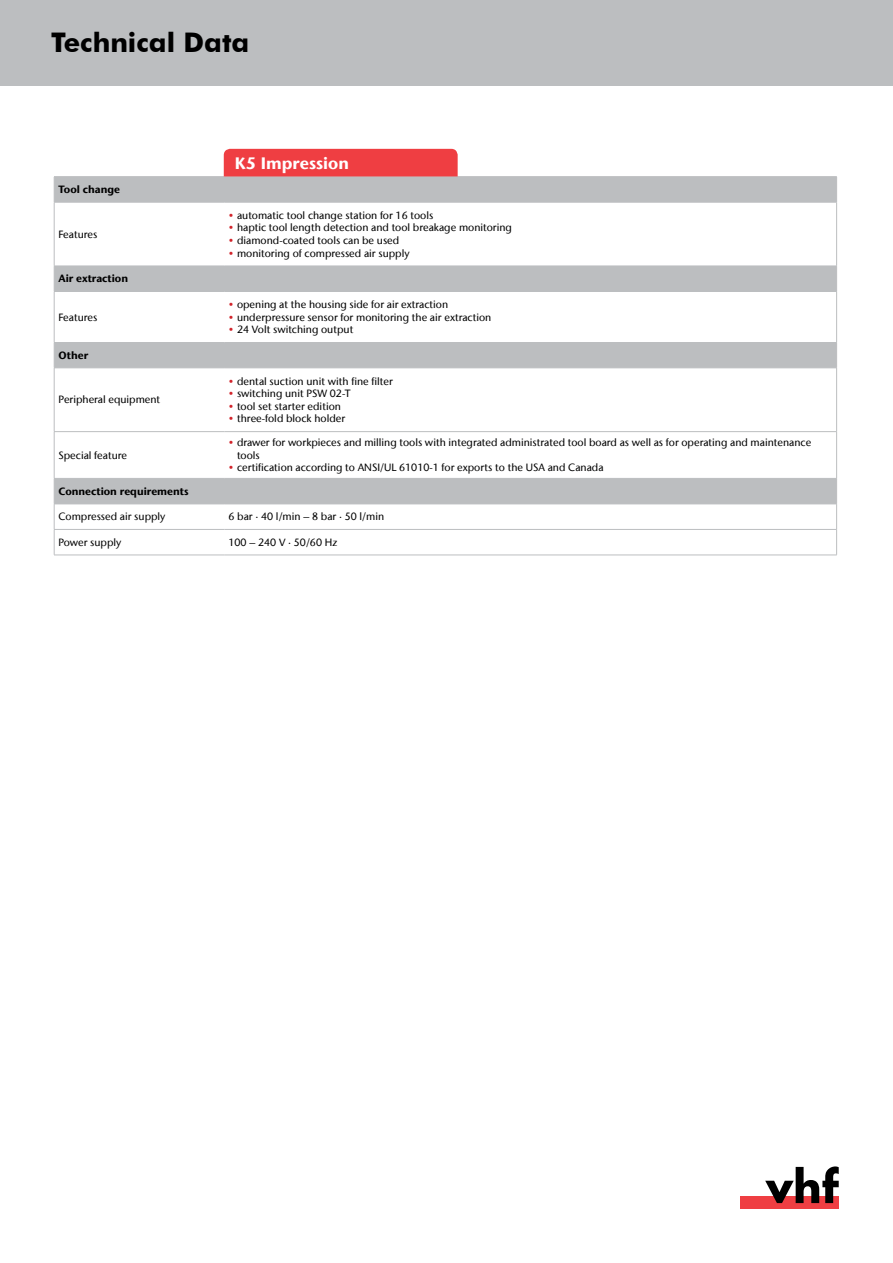
<style>
.page{position:relative;width:893px;height:1263px;background:#fff}
.page>*{position:absolute;margin:0;border:0;box-sizing:border-box;transform-origin:0 0}
.t1{font:700 27px "Futura BT";color:#000}
.t2{font:700 16.5px "Stone Sans IIITC Com";color:#fff}
.t3{font:500 10.5px/12.6px "Stone Sans IIITC Com";color:#000}
.t4{font:700 10.5px "Stone Sans IIITC Com";color:#000}
.s1{color:#d2232a}
</style>
<div class="page">
<div style="left:741px;top:1196px;width:98px;height:13px;background:#ef3e42"></div>
<svg style="left:765px;top:1166px;width:74px;height:37px"></svg>
<div style="left:0;top:0;width:893px;height:85px;background:#bcbec0"></div>
<svg style="left:55px;top:267px;width:781px;height:101px"></svg>
<hr style="left:54px;top:202px;width:170px;height:1px;background:#bcbec0">
<hr style="left:54px;top:202px;width:1px;height:64px;background:#bcbec0">
<hr style="left:54px;top:266px;width:170px;height:1px;background:#bcbec0">
<svg style="left:54px;top:267px;width:1px;height:24px"></svg>
<hr style="left:54px;top:291px;width:170px;height:1px;background:#bcbec0">
<hr style="left:54px;top:292px;width:1px;height:50px;background:#bcbec0">
<hr style="left:54px;top:342px;width:170px;height:1px;background:#bcbec0">
<svg style="left:54px;top:343px;width:1px;height:25px"></svg>
<hr style="left:54px;top:368px;width:170px;height:1px;background:#bcbec0">
<hr style="left:54px;top:368px;width:1px;height:63px;background:#bcbec0">
<hr style="left:54px;top:431px;width:170px;height:1px;background:#bcbec0">
<hr style="left:54px;top:432px;width:1px;height:46px;background:#bcbec0">
<hr style="left:54px;top:555px;width:170px;height:1px;background:#bcbec0">
<hr style="left:224px;top:202px;width:613px;height:1px;background:#bcbec0">
<hr style="left:836px;top:202px;width:1px;height:64px;background:#bcbec0">
<hr style="left:224px;top:266px;width:613px;height:1px;background:#bcbec0">
<svg style="left:836px;top:267px;width:1px;height:24px"></svg>
<hr style="left:224px;top:291px;width:613px;height:1px;background:#bcbec0">
<hr style="left:836px;top:292px;width:1px;height:50px;background:#bcbec0">
<hr style="left:224px;top:342px;width:613px;height:1px;background:#bcbec0">
<svg style="left:836px;top:343px;width:1px;height:25px"></svg>
<hr style="left:224px;top:368px;width:613px;height:1px;background:#bcbec0">
<hr style="left:836px;top:368px;width:1px;height:63px;background:#bcbec0">
<hr style="left:224px;top:431px;width:613px;height:1px;background:#bcbec0">
<hr style="left:836px;top:432px;width:1px;height:46px;background:#bcbec0">
<svg style="left:54px;top:478px;width:783px;height:77px"></svg>
<hr style="left:224px;top:555px;width:613px;height:1px;background:#bcbec0">
<svg style="left:54px;top:149px;width:783px;height:53px"></svg>
<h1 class="t1" style="left:51px;top:26px;width:200px">Technical Data</h1>
<p class="t4" style="left:58px;top:183px;width:63px">Tool change</p>
<p class="t3" style="left:58px;top:228px;width:41px">Features</p>
<p class="t4" style="left:58px;top:272px;width:71px">Air extraction</p>
<p class="t3" style="left:58px;top:311px;width:41px">Features</p>
<p class="t4" style="left:58px;top:348px;width:31px">Other</p>
<p class="t3" style="left:58px;top:393px;width:103px">Peripheral equipment</p>
<p class="t3" style="left:58px;top:449px;width:70px">Special feature</p>
<h2 class="t2" style="left:235px;top:152px;width:115px">K5 Impression</h2>
<p class="t3" style="left:229px;top:209px;width:206px"><span class="s1">•</span> automatic tool change station for 16 tools</p>
<p class="t3" style="left:229px;top:221px;width:285px"><span class="s1">•</span> haptic tool length detection and tool breakage monitoring</p>
<p class="t3" style="left:229px;top:234px;width:172px"><span class="s1">•</span> diamond-coated tools can be used</p>
<p class="t3" style="left:229px;top:247px;width:183px"><span class="s1">•</span> monitoring of compressed air supply</p>
<p class="t3" style="left:229px;top:298px;width:221px"><span class="s1">•</span> opening at the housing side for air extraction</p>
<p class="t3" style="left:229px;top:311px;width:264px"><span class="s1">•</span> underpressure sensor for monitoring the air extraction</p>
<p class="t3" style="left:229px;top:323px;width:126px"><span class="s1">•</span> 24 Volt switching output</p>
<p class="t3" style="left:229px;top:374px;width:166px"><span class="s1">•</span> dental suction unit with fine filter</p>
<p class="t3" style="left:229px;top:387px;width:124px"><span class="s1">•</span> switching unit PSW 02-T</p>
<p class="t3" style="left:229px;top:400px;width:114px"><span class="s1">•</span> tool set starter edition</p>
<p class="t3" style="left:229px;top:412px;width:118px"><span class="s1">•</span> three-fold block holder</p>
<p class="t3" style="left:237px;top:436px;width:576px;text-indent:-9px"><span class="s1">•</span> drawer for workpieces and milling tools with integrated administrated tool board as well as for operating and maintenance tools</p>
<p class="t3" style="left:229px;top:461px;width:376px"><span class="s1">•</span> certification according to ANSI/UL 61010-1 for exports to the USA and Canada</p>
<p class="t4" style="left:58px;top:484px;width:132px">Connection requirements</p>
<p class="t3" style="left:58px;top:510px;width:109px">Compressed air supply</p>
<p class="t3" style="left:229px;top:510px;width:157px">6 bar · 40 l/min – 8 bar · 50 l/min</p>
<p class="t3" style="left:58px;top:536px;width:64px">Power supply</p>
<p class="t3" style="left:229px;top:536px;width:110px">100 – 240 V · 50/60 Hz</p>
</div>
